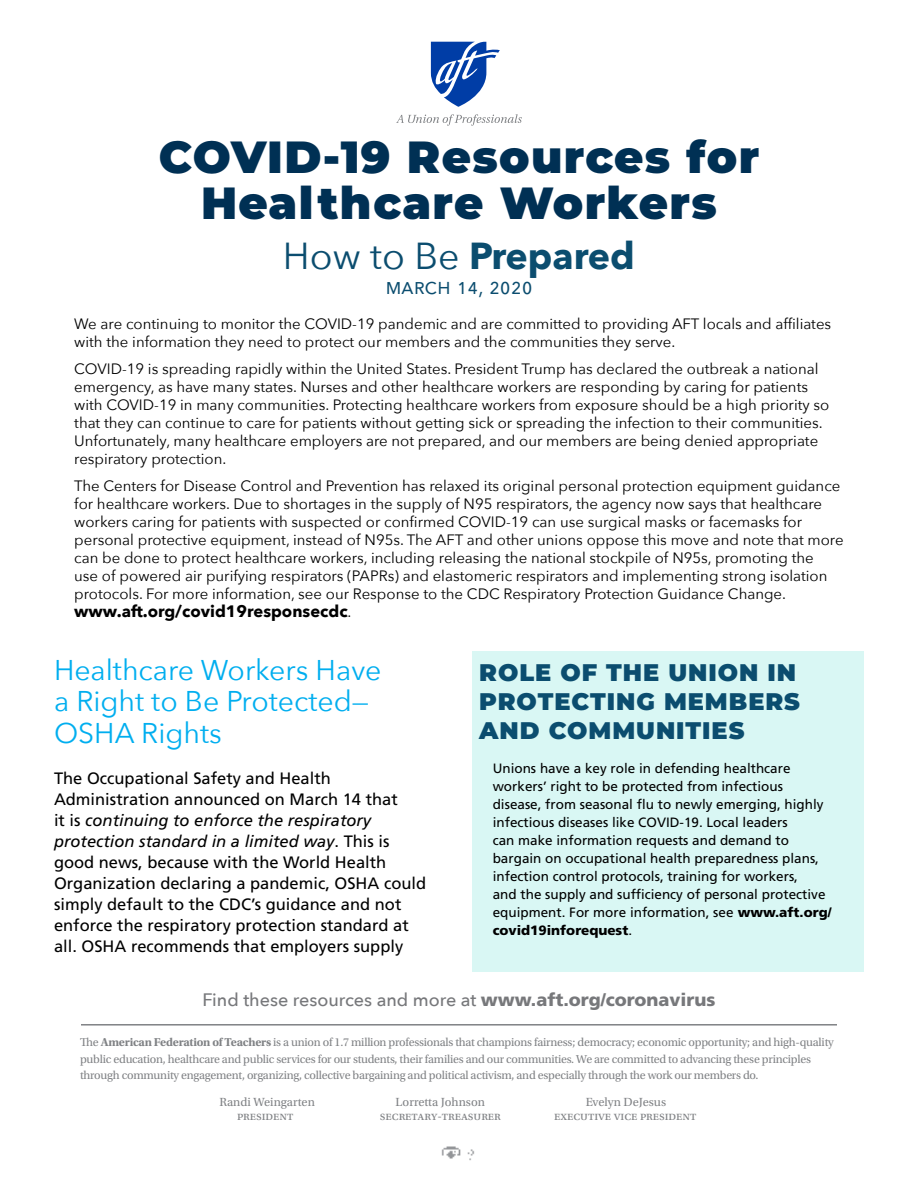
<style>
.page{position:relative;width:918px;height:1188px;background:#fff}
.page>*{position:absolute;margin:0;border:0;box-sizing:border-box;transform-origin:0 0}
.t1{font:900 45px/46.5px "Montserrat";letter-spacing:.03em;color:#003054;text-align:center}
.t2{font:700 37.5px "Avenir Next";color:#0b4d6f}
.t3{font:28.5px/31.5px "Avenir Next";color:#00aeef}
.t4{font:900 24px/28.8px "Montserrat";letter-spacing:.04em;color:#0b4d6f}
.t5{font:22.5px "Avenir Next";color:#0b4d6f}
.t6{font:500 18px "Avenir Next";color:#77787b}
.t7{font:16.5px/21px "Frutiger LT Std";color:#000}
.t8{font:700 16.5px "Avenir Next";color:#000}
.t9{font:15px/18px "Avenir Next";color:#000}
.t10{font:13.5px/18px "Frutiger LT Std";color:#000}
.t11{font:12.45px "Utopia Std";color:#808285}
.t12{font:12px/16.5px "Utopia Std";letter-spacing:-.02em;color:#808285}
.s1{font-weight:400}
.s2{font-weight:400;font-size:15px}
.s3{font-style:italic}
.s4{font-weight:900}
.s5{font-family:"Frutiger LT Std";font-weight:900}
.s6{font-weight:700}
</style>
<div class="page">
<svg style="left:396px;top:114px;width:126px;height:12px"></svg>
<svg style="left:431px;top:42px;width:69px;height:65px"></svg>
<img style="left:441px;top:1146px;width:34px;height:15px">
<hr style="left:81px;top:1024px;width:756px;height:2px;background:#808285">
<div style="left:472px;top:651px;width:392px;height:321px;background:#d9f7f4"></div>
<h1 class="t1" style="left:159px;top:131px;width:602px">COVID-19 Resources for<br>Healthcare Workers</h1>
<h2 class="t2" style="left:283px;top:223px;width:354px"><span class="s1">How to Be</span> Prepared</h2>
<h3 class="t5" style="left:385px;top:267px;width:149px">march 14, 2020</h3>
<p class="t9" style="left:74px;top:314px;width:759px">We are continuing to monitor the COVID-19 pandemic and are committed to providing AFT locals and affiliates with the information they need to protect our members and the communities they serve.</p>
<p class="t9" style="left:74px;top:359px;width:757px">COVID-19 is spreading rapidly within the United States. President Trump has declared the outbreak a national emergency, as have many states. Nurses and other healthcare workers are responding by caring for patients with COVID-19 in many communities. Protecting healthcare workers from exposure should be a high priority so that they can continue to care for patients without getting sick or spreading the infection to their communities.<br>Unfortunately, many healthcare employers are not prepared, and our members are being denied appropriate respiratory protection.</p>
<p class="t9" style="left:74px;top:476px;width:771px">The Centers for Disease Control and Prevention has relaxed its original personal protection equipment guidance for healthcare workers. Due to shortages in the supply of N95 respirators, the agency now says that healthcare workers caring for patients with suspected or confirmed COVID-19 can use surgical masks or facemasks for personal protective equipment, instead of N95s. The AFT and other unions oppose this move and note that more can be done to protect healthcare workers, including releasing the national stockpile of N95s, promoting the<br>use of powered air purifying respirators (PAPRs) and elastomeric respirators and implementing strong isolation protocols. For more information, see our Response to the CDC Respiratory Protection Guidance Change.</p>
<p class="t8" style="left:74px;top:597px;width:279px">www.aft.org/covid19responsecdc<span class="s2">.</span></p>
<h3 class="t3" style="left:54px;top:653px;width:329px">Healthcare Workers Have a Right to Be Protected—<br>OSHA Rights</h3>
<p class="t7" style="left:54px;top:768px;width:374px">The Occupational Safety and Health Administration announced on March 14 that<br>it is <span class="s3">continuing to enforce the respiratory protection standard in a limited way</span>. This is good news, because with the World Health Organization declaring a pandemic, OSHA could simply default to the CDC’s guidance and not enforce the respiratory protection standard at all. OSHA recommends that employers supply</p>
<h3 class="t4" style="left:479px;top:657px;width:322px">ROLE OF THE UNION IN<br>PROTECTING MEMBERS<br>AND COMMUNITIES</h3>
<p class="t10" style="left:493px;top:759px;width:340px">Unions have a key role in defending healthcare workers’ right to be protected from infectious disease, from seasonal flu to newly emerging, highly infectious diseases like COVID-19. Local leaders<br>can make information requests and demand to bargain on occupational health preparedness plans, infection control protocols, training for workers,<br>and the supply and sufficiency of personal protective equipment. For more information, see <span class="s4">www.aft.org/ covid19inforequest</span>.</p>
<p class="t6" style="left:202px;top:984px;width:515px">Find these resources and more at <span class="s5">www.aft.org/coronavirus</span></p>
<p class="t12" style="left:80px;top:1034px;width:756px">The <span class="s6">American Federation of Teachers</span> is a union of 1.7 million professionals that champions fairness; democracy; economic opportunity; and high-quality public education, healthcare and public services for our students, their families and our communities. We are committed to advancing these principles through community engagement, organizing, collective bargaining and political activism, and especially through the work our members do.</p>
<p class="t11" style="left:237px;top:1110px;width:58px">president</p>
<p class="t11" style="left:380px;top:1110px;width:122px">secretary-treasurer</p>
<p class="t11" style="left:554px;top:1110px;width:144px">executive vice president</p>
<p class="t11" style="left:219px;top:1095px;width:97px">Randi Weingarten</p>
<p class="t11" style="left:396px;top:1095px;width:91px">Lorretta Johnson</p>
<p class="t11" style="left:586px;top:1095px;width:82px">Evelyn DeJesus</p>
</div>
